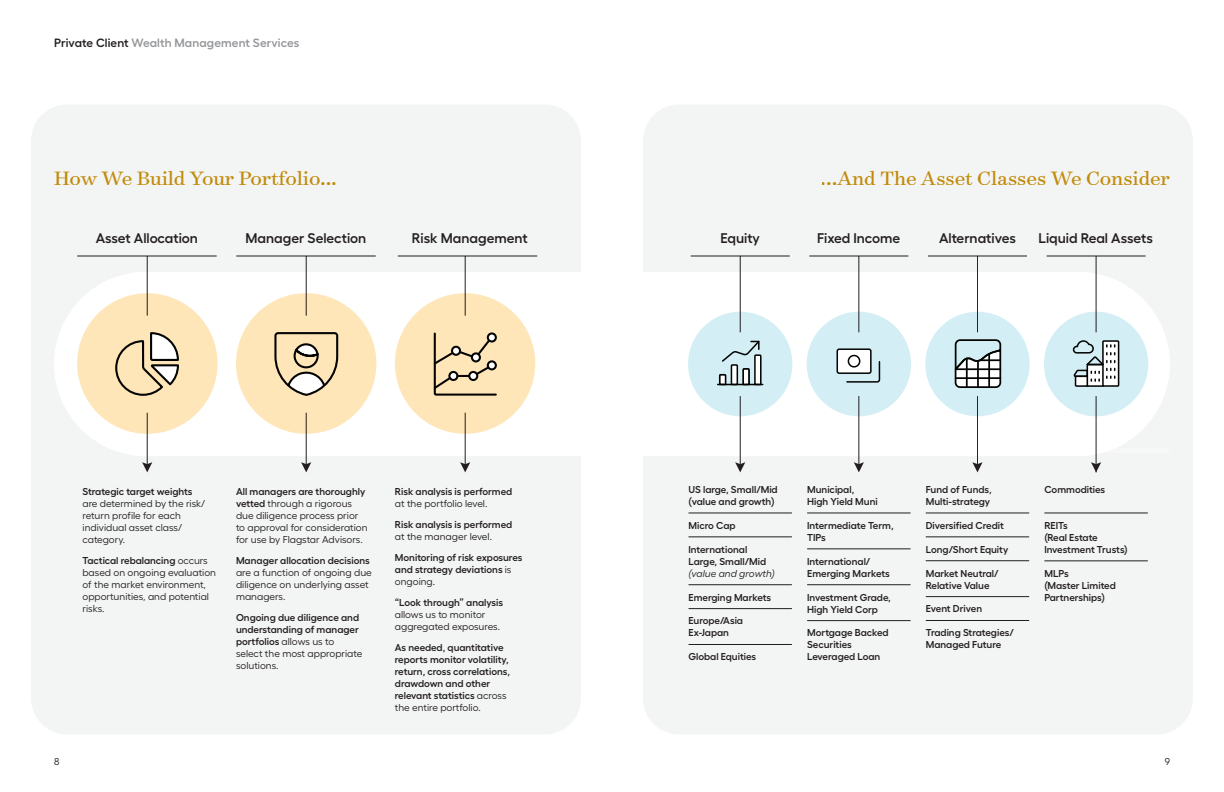
<style>
.page{position:relative;width:1224px;height:792px;background:#fff}
.page>*{position:absolute;margin:0;border:0;box-sizing:border-box;transform-origin:0 0}
.t1{font:22px "Surveyor Text";letter-spacing:-.01em;color:#cb920c}
.t2{font:600 14px "Fellix";color:#231f20}
.t3{font:600 12px "Fellix";letter-spacing:.01em;color:#939598}
.t4{font:600 10px/12px "Fellix";color:#231f20}
.t5{font:10px/12px "Fellix";color:#231f20}
.t6{font:italic 10px "Fellix";color:#231f20}
.s1{color:#231f20}
.s2{font-weight:600}
.s3{font-weight:400}
</style>
<div class="page">
<div style="left:31px;top:104px;width:550px;height:630px;background:#f3f4f4;border-radius:36px"></div>
<svg style="left:54px;top:272px;width:527px;height:184px;fill:#fff"></svg>
<div style="left:395px;top:293px;width:140px;height:141px;background:#fee6b9;border-radius:50%"></div>
<div style="left:236px;top:293px;width:140px;height:141px;background:#fee6b9;border-radius:50%"></div>
<div style="left:77px;top:293px;width:141px;height:141px;background:#fee6b9;border-radius:50%"></div>
<hr style="left:147px;top:413px;width:1px;height:54px;background:#231f20">
<hr style="left:306px;top:413px;width:1px;height:54px;background:#231f20">
<hr style="left:465px;top:413px;width:1px;height:55px;background:#231f20">
<hr style="left:147px;top:256px;width:1px;height:60px;background:#231f20">
<hr style="left:306px;top:256px;width:1px;height:60px;background:#231f20">
<hr style="left:465px;top:256px;width:1px;height:60px;background:#231f20">
<svg style="left:274px;top:332px;width:64px;height:64px"></svg>
<svg style="left:433px;top:332px;width:64px;height:64px"></svg>
<div style="left:452px;top:347px;width:8px;height:8px;background:#fff;border-radius:50%"></div>
<div style="left:451px;top:346px;width:10px;height:10px;border:2px solid #040503;border-radius:50%"></div>
<div style="left:472px;top:353px;width:8px;height:8px;background:#fff;border-radius:50%"></div>
<div style="left:471px;top:352px;width:10px;height:10px;border:2px solid #040503;border-radius:50%"></div>
<div style="left:488px;top:333px;width:8px;height:9px;background:#fff;border-radius:50%"></div>
<div style="left:487px;top:332px;width:10px;height:11px;border:2px solid #040503;border-radius:50%"></div>
<div style="left:488px;top:361px;width:8px;height:8px;background:#fff;border-radius:50%"></div>
<div style="left:487px;top:360px;width:10px;height:10px;border:2px solid #040503;border-radius:50%"></div>
<div style="left:469px;top:372px;width:8px;height:8px;background:#fff;border-radius:50%"></div>
<div style="left:468px;top:371px;width:10px;height:10px;border:2px solid #040503;border-radius:50%"></div>
<svg style="left:460px;top:462px;width:10px;height:10px"></svg>
<svg style="left:301px;top:462px;width:10px;height:10px"></svg>
<svg style="left:142px;top:462px;width:10px;height:10px"></svg>
<hr style="left:236px;top:256px;width:140px;height:1px;background:#231f20">
<hr style="left:398px;top:256px;width:139px;height:1px;background:#231f20">
<hr style="left:77px;top:256px;width:140px;height:1px;background:#231f20">
<svg style="left:115px;top:332px;width:64px;height:64px"></svg>
<div style="left:643px;top:104px;width:550px;height:630px;background:#f3f4f4;border-radius:36px"></div>
<div style="left:643px;top:272px;width:527px;height:184px;background:#fff"></div>
<hr style="left:689px;top:513px;width:103px;height:1px;background:#231f20">
<hr style="left:689px;top:537px;width:103px;height:1px;background:#231f20">
<hr style="left:689px;top:585px;width:103px;height:1px;background:#231f20">
<hr style="left:689px;top:608px;width:103px;height:1px;background:#231f20">
<hr style="left:689px;top:644px;width:103px;height:1px;background:#231f20">
<hr style="left:807px;top:513px;width:104px;height:1px;background:#231f20">
<hr style="left:807px;top:549px;width:104px;height:1px;background:#231f20">
<hr style="left:807px;top:585px;width:104px;height:1px;background:#231f20">
<hr style="left:807px;top:620px;width:104px;height:1px;background:#231f20">
<div style="left:683px;top:448px;width:484px;height:5px;background:#fff"></div>
<hr style="left:926px;top:513px;width:103px;height:1px;background:#231f20">
<hr style="left:926px;top:537px;width:103px;height:1px;background:#231f20">
<hr style="left:926px;top:561px;width:103px;height:1px;background:#231f20">
<hr style="left:926px;top:596px;width:103px;height:1px;background:#231f20">
<hr style="left:926px;top:620px;width:103px;height:1px;background:#231f20">
<hr style="left:1044px;top:513px;width:104px;height:1px;background:#231f20">
<hr style="left:1044px;top:561px;width:104px;height:1px;background:#231f20">
<div style="left:1044px;top:312px;width:104px;height:104px;background:#d4eef5;border-radius:50%"></div>
<div style="left:925px;top:312px;width:105px;height:104px;background:#d4eef5;border-radius:50%"></div>
<div style="left:807px;top:312px;width:104px;height:104px;background:#d4eef5;border-radius:50%"></div>
<div style="left:688px;top:312px;width:104px;height:104px;background:#d4eef5;border-radius:50%"></div>
<hr style="left:740px;top:256px;width:1px;height:76px;background:#231f20">
<hr style="left:859px;top:256px;width:1px;height:76px;background:#231f20">
<hr style="left:977px;top:256px;width:1px;height:76px;background:#231f20">
<hr style="left:1096px;top:256px;width:1px;height:76px;background:#231f20">
<hr style="left:740px;top:396px;width:1px;height:72px;background:#231f20">
<hr style="left:977px;top:396px;width:1px;height:72px;background:#231f20">
<hr style="left:1096px;top:396px;width:1px;height:76px;background:#231f20">
<svg style="left:735px;top:462px;width:10px;height:10px"></svg>
<hr style="left:859px;top:396px;width:1px;height:72px;background:#231f20">
<svg style="left:854px;top:462px;width:10px;height:10px"></svg>
<svg style="left:972px;top:462px;width:11px;height:10px"></svg>
<svg style="left:1091px;top:462px;width:10px;height:10px"></svg>
<hr style="left:691px;top:256px;width:99px;height:1px;background:#231f20">
<hr style="left:809px;top:256px;width:99px;height:1px;background:#231f20">
<hr style="left:928px;top:256px;width:99px;height:1px;background:#231f20">
<hr style="left:1047px;top:256px;width:99px;height:1px;background:#231f20">
<hr style="left:718px;top:384px;width:45px;height:1px;background:#040503">
<svg style="left:718px;top:340px;width:44px;height:46px"></svg>
<div style="left:837px;top:348px;width:35px;height:26px;border:2px solid #040503;border-radius:2px"></div>
<svg style="left:837px;top:349px;width:44px;height:34px"></svg>
<div style="left:848px;top:355px;width:12px;height:13px;border:2px solid #040503;border-radius:50%"></div>
<svg style="left:954px;top:339px;width:48px;height:49px"></svg>
<hr style="left:966px;top:359px;width:2px;height:28px;background:#040503">
<hr style="left:977px;top:361px;width:2px;height:26px;background:#040503">
<hr style="left:988px;top:354px;width:2px;height:33px;background:#040503">
<hr style="left:956px;top:368px;width:44px;height:2px;background:#040503">
<hr style="left:980px;top:359px;width:20px;height:2px;background:#040503">
<hr style="left:956px;top:377px;width:44px;height:2px;background:#040503">
<svg style="left:1072px;top:340px;width:48px;height:47px"></svg>
<p class="t3" style="left:54px;top:33px;width:247px"><span class="s1">Private Client</span> Wealth Management Services</p>
<h1 class="t1" style="left:54px;top:164px;width:284px">How We Build Your Portfolio...</h1>
<h1 class="t1" style="left:821px;top:164px;width:351px">...And The Asset Classes We Consider</h1>
<h2 class="t2" style="left:96px;top:227px;width:104px">Asset Allocation</h2>
<h2 class="t2" style="left:246px;top:227px;width:122px">Manager Selection</h2>
<h2 class="t2" style="left:412px;top:227px;width:117px">Risk Management</h2>
<h2 class="t2" style="left:720px;top:227px;width:41px">Equity</h2>
<h2 class="t2" style="left:939px;top:227px;width:78px">Alternatives</h2>
<h2 class="t2" style="left:1038px;top:227px;width:116px">Liquid Real Assets</h2>
<h2 class="t2" style="left:817px;top:227px;width:85px">Fixed Income</h2>
<p class="t4" style="left:83px;top:484px;width:112px">Strategic target weights</p>
<p class="t5" style="left:83px;top:496px;width:124px">are determined by the risk/ return profile for each individual asset class/ category.</p>
<p class="t5" style="left:83px;top:553px;width:135px"><span class="s2">Tactical rebalancing</span> occurs based on ongoing evaluation of the market environment, opportunities, and potential risks.</p>
<p class="t5" style="left:236px;top:484px;width:133px"><span class="s2">All managers are thoroughly vetted</span> through a rigorous due diligence process prior to approval for consideration for use by Flagstar Advisors.</p>
<p class="t4" style="left:236px;top:553px;width:135px">Manager allocation decisions</p>
<p class="t5" style="left:236px;top:565px;width:137px">are a function of ongoing due diligence on underlying asset managers.</p>
<p class="t4" style="left:236px;top:610px;width:128px">Ongoing due diligence and understanding of manager portfolios <span class="s3">allows us to select the most appropriate solutions.</span></p>
<p class="t4" style="left:395px;top:484px;width:119px">Risk analysis is performed</p>
<p class="t5" style="left:395px;top:496px;width:94px">at the portfolio level.</p>
<p class="t4" style="left:395px;top:517px;width:119px">Risk analysis is performed</p>
<p class="t5" style="left:395px;top:529px;width:99px">at the manager level.</p>
<p class="t4" style="left:395px;top:550px;width:129px">Monitoring of risk exposures and strategy deviations <span class="s3">is ongoing.</span></p>
<p class="t4" style="left:395px;top:595px;width:110px">“Look through” analysis</p>
<p class="t5" style="left:395px;top:607px;width:107px">allows us to monitor aggregated exposures.</p>
<p class="t4" style="left:395px;top:640px;width:117px">As needed, quantitative reports monitor volatility, return, cross correlations, drawdown and other relevant statistics <span class="s3">across the entire portfolio.</span></p>
<p class="t4" style="left:689px;top:482px;width:91px">US large, Small/Mid (value and growth)</p>
<p class="t4" style="left:689px;top:518px;width:49px">Micro Cap</p>
<p class="t4" style="left:689px;top:542px;width:79px">International<br>Large, Small/Mid</p>
<p class="t6" style="left:689px;top:566px;width:88px">(value and growth)</p>
<p class="t4" style="left:689px;top:590px;width:84px">Emerging Markets</p>
<p class="t4" style="left:689px;top:614px;width:56px">Europe/Asia<br>Ex-Japan</p>
<p class="t4" style="left:689px;top:650px;width:69px">Global Equities</p>
<p class="t4" style="left:807px;top:482px;width:72px">Municipal,<br>High Yield Muni</p>
<p class="t4" style="left:807px;top:518px;width:88px">Intermediate Term,<br>TIPs</p>
<p class="t4" style="left:807px;top:554px;width:84px">International/<br>Emerging Markets</p>
<p class="t4" style="left:807px;top:590px;width:85px">Investment Grade,<br>High Yield Corp</p>
<p class="t4" style="left:807px;top:626px;width:83px">Mortgage Backed<br>Securities<br>Leveraged Loan</p>
<p class="t4" style="left:926px;top:482px;width:68px">Fund of Funds,<br>Multi-strategy</p>
<p class="t4" style="left:926px;top:518px;width:80px">Diversified Credit</p>
<p class="t4" style="left:926px;top:542px;width:84px">Long/Short Equity</p>
<p class="t4" style="left:926px;top:566px;width:74px">Market Neutral/<br>Relative Value</p>
<p class="t4" style="left:926px;top:602px;width:58px">Event Driven</p>
<p class="t4" style="left:926px;top:626px;width:90px">Trading Strategies/<br>Managed Future</p>
<p class="t4" style="left:1044px;top:482px;width:62px">Commodities</p>
<p class="t4" style="left:1044px;top:518px;width:85px">REITs<br>(Real Estate<br>Investment Trusts)</p>
<p class="t4" style="left:1044px;top:566px;width:73px">MLPs<br>(Master Limited<br>Partnerships)</p>
<p class="t5" style="left:54px;top:755px;width:7px">8</p>
<p class="t5" style="left:1165px;top:755px;width:7px">9</p>
</div>
